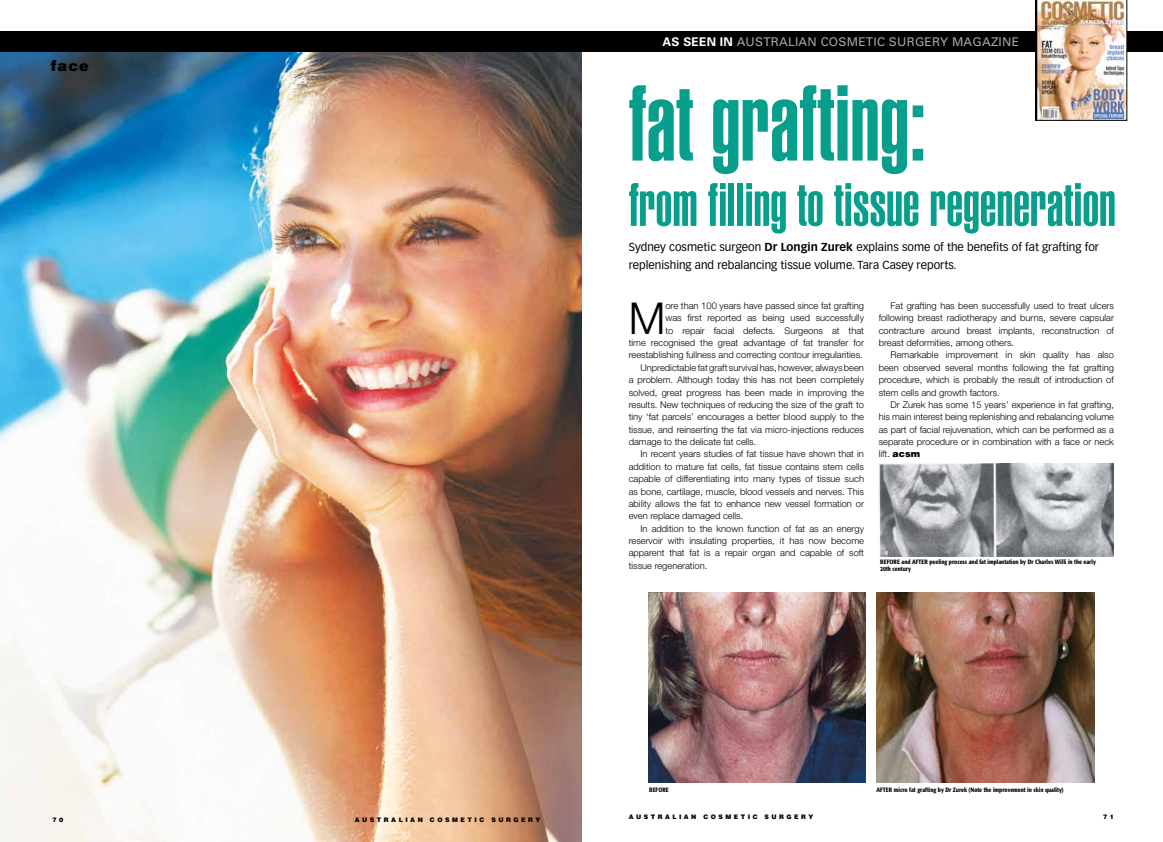
<style>
.page{position:relative;width:1163px;height:842px;background:#fff}
.page>*{position:absolute;margin:0;border:0;box-sizing:border-box;transform-origin:0 0}
.t1{font:900 extra-condensed 105.7px "Helvetica";color:#079f8b}
.t2{font:900 extra-condensed 60.1px "Helvetica";color:#079f8b}
.t3{font:300 44px "Helvetica Neue";color:#000}
.t4{font:900 14.6px "Helvetica";color:#000}
.t5{font:12px "Univers";letter-spacing:.02em;color:#a8a8a7}
.t6{font:11.4px/17.6px "Vectora LH";color:#000}
.t7{font:300 9.3px/12.4px "Helvetica Neue";color:#000;text-align:justify}
.t8{font:900 6.3px "Helvetica";letter-spacing:.4em;color:#000}
.t9{font:500 condensed 6.2px/6.7px "Formata";color:#000}
.t10{font:900 6.2px "Helvetica";letter-spacing:.4em;color:#000}
.s1{font-weight:700;color:#fff}
.s2{font-weight:700}
.s3{font-family:"Helvetica";font-weight:900}
</style>
<div class="page">
<img style="left:648px;top:593px;width:217px;height:189px">
<img style="left:876px;top:593px;width:218px;height:189px">
<img style="left:878px;top:463px;width:235px;height:93px">
<img style="left:0;top:52px;width:581px;height:790px">
<div style="left:0;top:32px;width:1162px;height:20px;background:#000"></div>
<img style="left:1035px;top:0;width:91px;height:120px">
<h3 class="t4" style="left:51px;top:56px;width:39px">face</h3>
<p class="t8" style="left:52px;top:816px;width:12px">7 0</p>
<p class="t8" style="left:355px;top:816px;width:187px">AUSTRALIAN COSMETIC SURGERY</p>
<p class="t5" style="left:662px;top:35px;width:358px"><span class="s1">AS SEEN IN</span> AUSTRALIAN COSMETIC SURGERY MAGAZINE</p>
<h1 class="t1" style="left:628px;top:63px;width:299px">fat grafting:</h1>
<h2 class="t2" style="left:628px;top:170px;width:488px">from filling to tissue regeneration</h2>
<p class="t6" style="left:628px;top:238px;width:472px">Sydney cosmetic surgeon <span class="s2">Dr Longin Zurek</span> explains some of the benefits of fat grafting for replenishing and rebalancing tissue volume. Tara Casey reports.</p>
<h3 class="t3" style="left:628px;top:291px;width:38px">M</h3>
<p class="t7" style="left:665px;top:299px;width:200px">ore than 100 years have passed since fat grafting</p>
<p class="t7" style="left:665px;top:312px;width:200px">was first reported as being used successfully</p>
<p class="t7" style="left:665px;top:324px;width:200px">to repair facial defects. Surgeons at that</p>
<p class="t7" style="left:628px;top:336px;width:237px">time recognised the great advantage of fat transfer for</p>
<p class="t7" style="left:628px;top:349px;width:235px">reestablishing fullness and correcting contour irregularities.</p>
<p class="t7" style="left:640px;top:361px;width:225px">Unpredictable fat graft survival has, however, always been</p>
<p class="t7" style="left:628px;top:373px;width:237px">a problem. Although today this has not been completely</p>
<p class="t7" style="left:628px;top:386px;width:237px">solved, great progress has been made in improving the</p>
<p class="t7" style="left:628px;top:398px;width:237px">results. New techniques of reducing the size of the graft to</p>
<p class="t7" style="left:628px;top:411px;width:237px">tiny ‘fat parcels’ encourages a better blood supply to the</p>
<p class="t7" style="left:628px;top:423px;width:237px">tissue, and reinserting the fat via micro-injections reduces</p>
<p class="t7" style="left:628px;top:435px;width:129px">damage to the delicate fat cells.</p>
<p class="t7" style="left:640px;top:448px;width:225px">In recent years studies of fat tissue have shown that in</p>
<p class="t7" style="left:628px;top:460px;width:237px">addition to mature fat cells, fat tissue contains stem cells</p>
<p class="t7" style="left:628px;top:472px;width:237px">capable of differentiating into many types of tissue such</p>
<p class="t7" style="left:628px;top:485px;width:237px">as bone, cartilage, muscle, blood vessels and nerves. This</p>
<p class="t7" style="left:628px;top:497px;width:237px">ability allows the fat to enhance new vessel formation or</p>
<p class="t7" style="left:628px;top:510px;width:116px">even replace damaged cells.</p>
<p class="t7" style="left:640px;top:522px;width:225px">In addition to the known function of fat as an energy</p>
<p class="t7" style="left:628px;top:534px;width:237px">reservoir with insulating properties, it has now become</p>
<p class="t7" style="left:628px;top:547px;width:237px">apparent that fat is a repair organ and capable of soft</p>
<p class="t7" style="left:628px;top:559px;width:80px">tissue regeneration.</p>
<p class="t7" style="left:878px;top:299px;width:237px;text-indent:12px">Fat grafting has been successfully used to treat ulcers following breast radiotherapy and burns, severe capsular contracture around breast implants, reconstruction of breast deformities, among others.</p>
<p class="t7" style="left:878px;top:349px;width:237px;text-indent:12px">Remarkable improvement in skin quality has also been observed several months following the fat grafting procedure, which is probably the result of introduction of stem cells and growth factors.</p>
<p class="t7" style="left:878px;top:398px;width:237px;text-indent:12px">Dr Zurek has some 15 years’ experience in fat grafting, his main interest being replenishing and rebalancing volume as part of facial rejuvenation, which can be performed as a separate procedure or in combination with a face or neck lift. <span class="s3">acsm</span></p>
<p class="t9" style="left:880px;top:559px;width:217px">BEFORE and AFTER peeling process and fat implantation by Dr Charles Willi in the early<br>20th century</p>
<p class="t9" style="left:649px;top:787px;width:21px">BEFORE</p>
<p class="t9" style="left:876px;top:787px;width:189px">AFTER micro fat grafting by Dr Zurek (Note the improvement in skin quality)</p>
<p class="t10" style="left:628px;top:813px;width:186px">AUSTRALIAN COSMETIC SURGERY</p>
<p class="t10" style="left:1102px;top:813px;width:12px">7 1</p>
</div>
